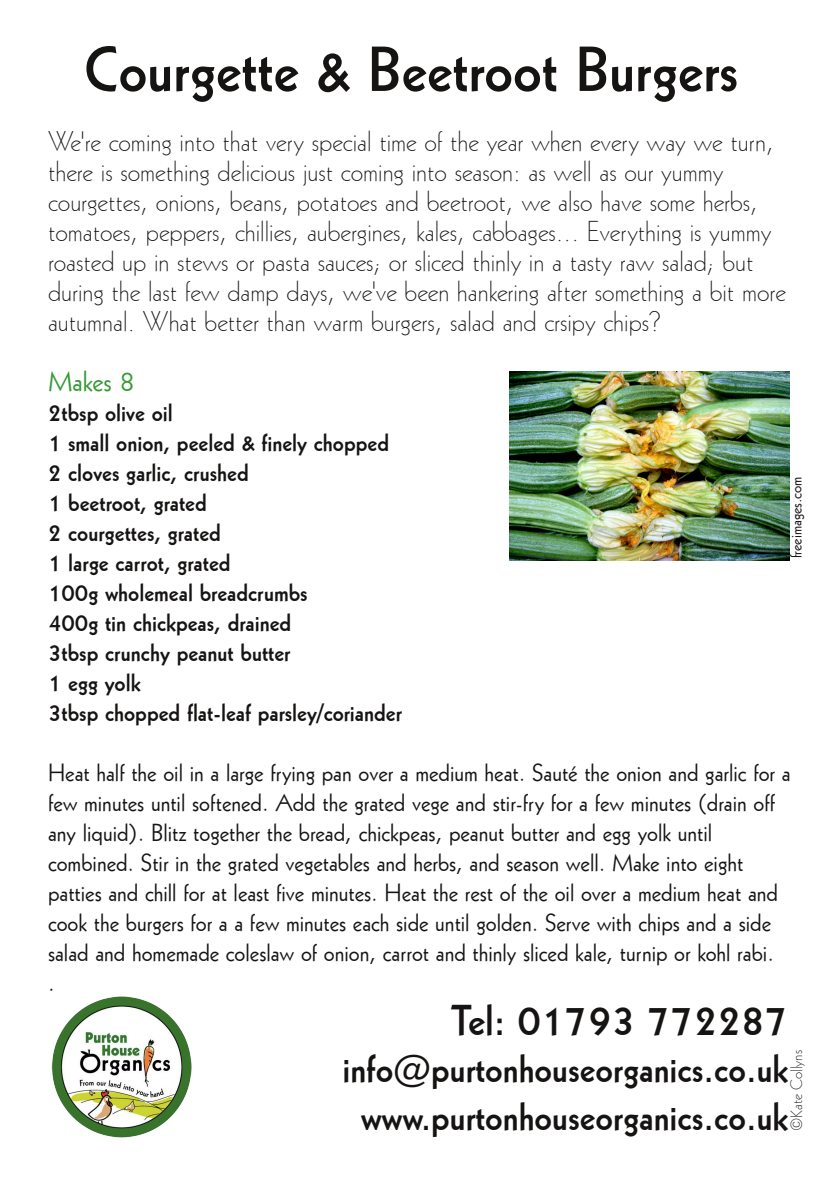
<style>
.page{position:relative;width:840px;height:1191px;background:#fff}
.page>*{position:absolute;margin:0;border:0;box-sizing:border-box;transform-origin:0 0}
.t1{font:62px "Geometric 231 BT Bold C";color:#161413}
.t2{font:42px "Geometric 231 BT Bold C";color:#161413}
.t3{font:38px/47.4px "Geometric 231 BT Bold C";color:#161413;text-align:center}
.t4{font:28px/30px "Geometric 231 BT Light C";color:#161413}
.t5{font:28px "Geometric 231 BT Roman C";color:#393}
.t6{font:24px/30px "Geometric 231 BT Roman C";color:#161413}
.t7{font:24px/30px "Geometric 231 BT Bold C";color:#161413}
.t8{font:16px "Geometric 231 BT Roman C";color:#161413}
.t9{font:16px "Geometric 231 BT Light C";color:#161413}
</style>
<div class="page">
<img style="left:51px;top:996px;width:141px;height:142px">
<img style="left:509px;top:371px;width:280px;height:189px">
<h1 class="t1" style="left:84px;top:28px;width:655px">Courgette &amp; Beetroot Burgers</h1>
<p class="t4" style="left:48px;top:125px;width:738px">We're coming into that very special time of the year when every way we turn, there is something delicious just coming into season: as well as our yummy courgettes, onions, beans, potatoes and beetroot, we also have some herbs, tomatoes, peppers, chillies, aubergines, kales, cabbages... Everything is yummy roasted up in stews or pasta sauces; or sliced thinly in a tasty raw salad; but during the last few damp days, we've been hankering after something a bit more autumnal. What better than warm burgers, salad and crsipy chips?</p>
<p class="t5" style="left:48px;top:363px;width:88px">Makes 8</p>
<p class="t7" style="left:48px;top:397px;width:355px">2tbsp olive oil<br>1 small onion, peeled &amp; finely chopped<br>2 cloves garlic, crushed<br>1 beetroot, grated<br>2 courgettes, grated<br>1 large carrot, grated<br>100g wholemeal breadcrumbs<br>400g tin chickpeas, drained<br>3tbsp crunchy peanut butter<br>1 egg yolk<br>3tbsp chopped flat-leaf parsley/coriander</p>
<p class="t6" style="left:48px;top:757px;width:743px">Heat half the oil in a large frying pan over a medium heat. Sauté the onion and garlic for a few minutes until softened. Add the grated vege and stir-fry for a few minutes (drain off any liquid). Blitz together the bread, chickpeas, peanut butter and egg yolk until combined. Stir in the grated vegetables and herbs, and season well. Make into eight patties and chill for at least five minutes. Heat the rest of the oil over a medium heat and cook the burgers for a a few minutes each side until golden. Serve with chips and a side salad and homemade coleslaw of onion, carrot and thinly sliced kale, turnip or kohl rabi.<br>.</p>
<p class="t8" style="left:785px;top:558px;width:83px;rotate:-90deg">freeimages.com</p>
<h2 class="t2" style="left:451px;top:992px;width:338px">Tel: 01793 772287</h2>
<h3 class="t3" style="left:342px;top:1044px;width:447px">info@purtonhouseorganics.co.uk www.purtonhouseorganics.co.uk</h3>
<p class="t9" style="left:785px;top:1131px;width:82px;rotate:-90deg">©Kate Collyns</p>
</div>
